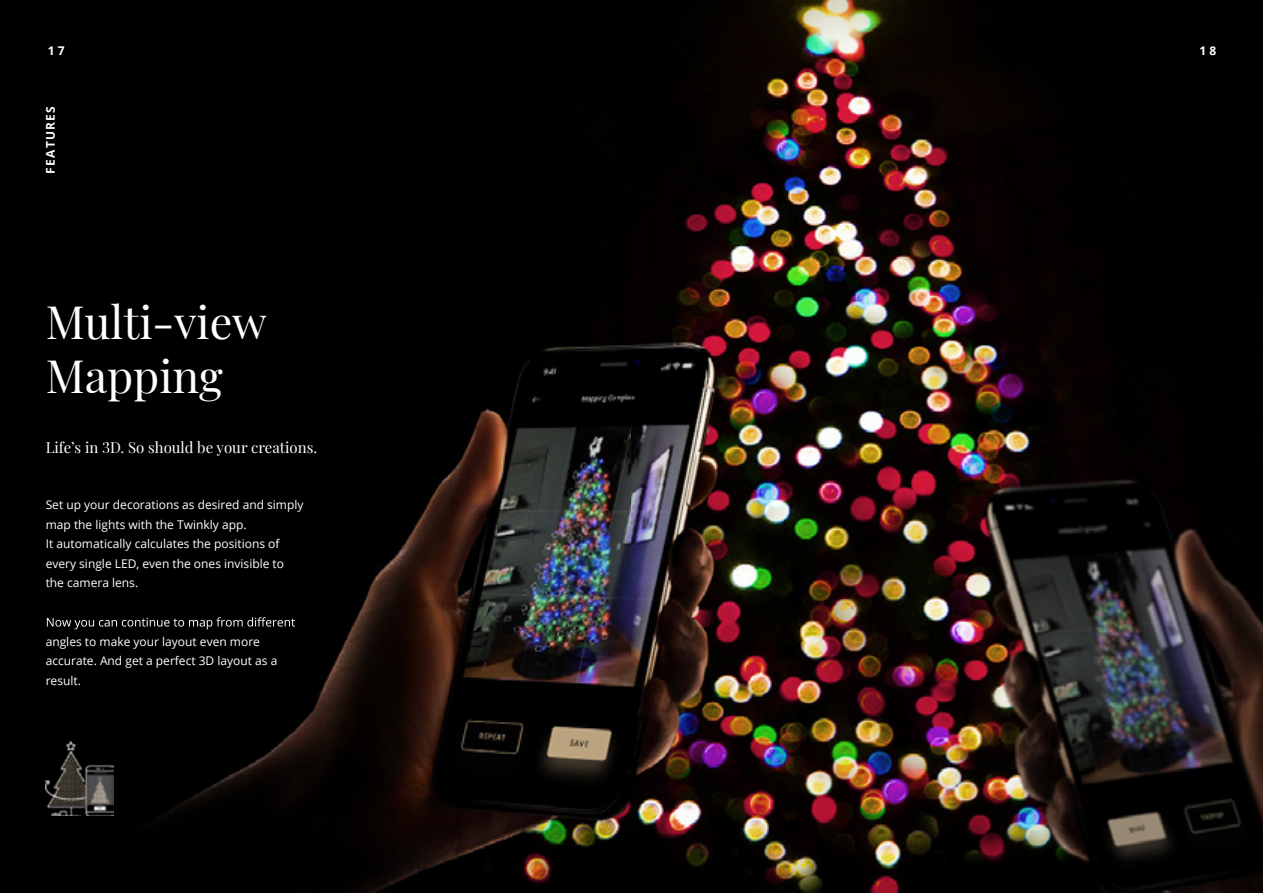
<style>
.page{position:relative;width:1263px;height:893px;background:#fff}
.page>*{position:absolute;margin:0;border:0;box-sizing:border-box;transform-origin:0 0}
.t1{font:45px/54px "Playfair Display";color:#fff}
.t2{font:15px "Playfair Display";color:#fff}
.t3{font:12px/19.5px "Open Sans";color:#fff}
.t4{font:700 12px "Open Sans";letter-spacing:.1em;color:#fff}
</style>
<div class="page">
<img style="left:0;top:0;width:1263px;height:893px">
<svg style="left:103px;top:442px;width:6px;height:11px"></svg>
<svg style="left:47px;top:617px;width:248px;height:12px;background:#2c2c2c"></svg>
<img style="left:46px;top:741px;width:67px;height:75px">
<p class="t4" style="left:48px;top:42px;width:18px">187</p>
<p class="t4" style="left:1199px;top:42px;width:18px">1 98</p>
<p class="t4" style="left:42px;top:174px;width:69px;rotate:-90deg">FEATURES</p>
<h1 class="t1" style="left:46px;top:291px;width:223px">Multi-view<br>Mapping</h1>
<p class="t2" style="left:46px;top:435px;width:273px">Life’s in D. So should be your creations.</p>
<p class="t3" style="left:46px;top:495px;width:259px">Set up your decorations as desired and simply map the lights with the Twinkly app.<br>It automatically calculates the positions of every single LED, even the ones invisible to the camera lens.</p>
<p class="t3" style="left:46px;top:632px;width:233px">angles to make your layout even more accurate. And get a perfect 3D layout as a result.</p>
</div>
